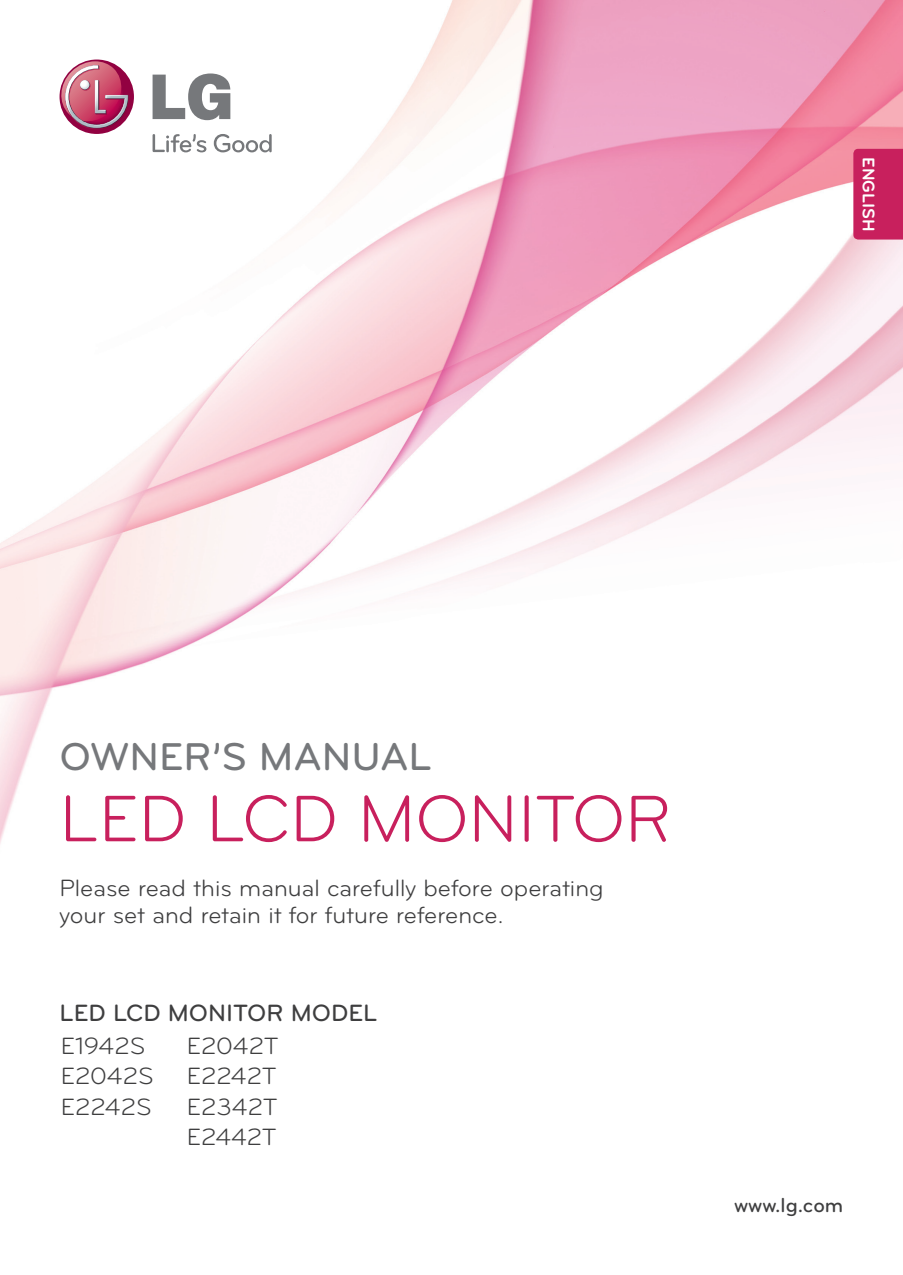
<style>
.page{position:relative;width:903px;height:1275px;background:#fff}
.page>*{position:absolute;margin:0;border:0;box-sizing:border-box;transform-origin:0 0}
.t1{font:68.25px "Bryant LG";color:#c8205d}
.t2{font:500 40.25px "Bryant LG";color:#76787b}
.t3{font:24.5px/30.6px "Bryant LG";color:#3e3e3f}
.t4{font:500 24.5px "Bryant LG";color:#3e3e3f}
.t5{font:500 21px "Bryant LG";color:#3e3e3f}
.t6{font:700 17.5px "Bryant LG";color:#fff}
</style>
<div class="page">
<img style="left:0;top:0;width:903px;height:844px">
<svg style="left:60px;top:60px;width:74px;height:74px"></svg>
<svg style="left:58px;top:61px;width:72px;height:69px"></svg>
<svg style="left:153px;top:73px;width:77px;height:47px"></svg>
<svg style="left:153px;top:134px;width:53px;height:18px"></svg>
<svg style="left:214px;top:134px;width:58px;height:18px"></svg>
<div style="left:853px;top:149px;width:50px;height:91px;background:#c8205d"></div>
<p class="t6" style="left:879px;top:157px;width:76px;rotate:90deg">ENGLISH</p>
<h2 class="t2" style="left:60px;top:732px;width:374px">OWNER’S MANUAL</h2>
<h1 class="t1" style="left:60px;top:778px;width:614px">LED LCD MONITOR</h1>
<p class="t3" style="left:60px;top:875px;width:546px;line-height:26.2px">Please read this manual carefully before operating your set and retain it for future reference.</p>
<p class="t4" style="left:60px;top:997px;width:319px">LED LCD MONITOR MODEL</p>
<p class="t3" style="left:61px;top:1030px;width:86px">E1942S</p>
<p class="t3" style="left:187px;top:1030px;width:93px">E2042T</p>
<p class="t3" style="left:61px;top:1061px;width:94px">E2042S</p>
<p class="t3" style="left:187px;top:1061px;width:91px">E2242T</p>
<p class="t3" style="left:61px;top:1092px;width:92px">E2242S</p>
<p class="t3" style="left:187px;top:1092px;width:92px">E2342T<br>E2442T</p>
<p class="t5" style="left:734px;top:1192px;width:111px">www.lg.com</p>
</div>
